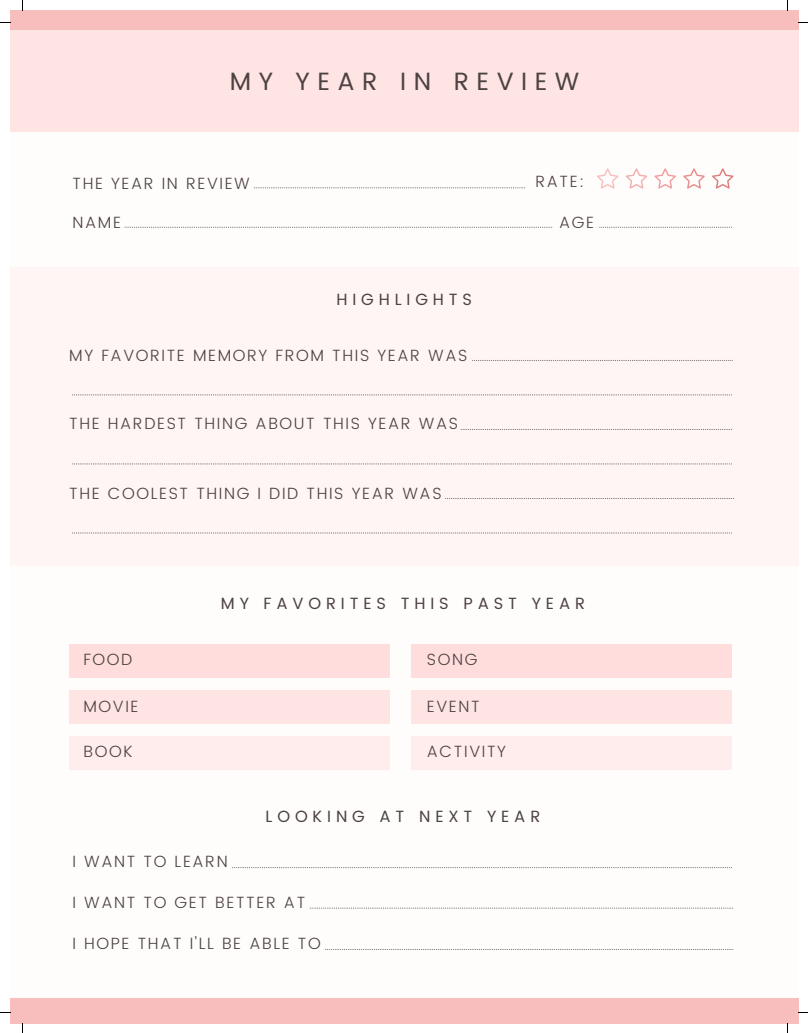
<style>
.page{position:relative;width:808px;height:1033px;background:#fff}
.page>*{position:absolute;margin:0;border:0;box-sizing:border-box;transform-origin:0 0}
.t1{font:25px "Poppins";letter-spacing:.3em;color:#4d4242}
.t2{font:300 16.25px "Poppins";letter-spacing:.1em;color:#4d4242}
.t3{font:16.25px "Poppins";letter-spacing:.3em;color:#4d4242}
</style>
<div class="page">
<div style="left:10px;top:267px;width:788px;height:298px;background:#fff5f4"></div>
<div style="left:69px;top:644px;width:321px;height:34px;background:#fdd"></div>
<div style="left:69px;top:736px;width:321px;height:34px;background:#ffecec"></div>
<div style="left:69px;top:690px;width:321px;height:34px;background:#ffe4e4"></div>
<div style="left:411px;top:644px;width:320px;height:34px;background:#fdd"></div>
<div style="left:411px;top:736px;width:320px;height:34px;background:#ffecec"></div>
<div style="left:411px;top:690px;width:320px;height:34px;background:#ffe4e4"></div>
<svg style="left:125px;top:227px;width:427px;height:1px"></svg>
<svg style="left:599px;top:227px;width:133px;height:1px"></svg>
<svg style="left:254px;top:187px;width:271px;height:1px"></svg>
<svg style="left:232px;top:867px;width:499px;height:1px"></svg>
<svg style="left:472px;top:360px;width:260px;height:1px"></svg>
<svg style="left:460px;top:429px;width:272px;height:1px"></svg>
<svg style="left:445px;top:498px;width:289px;height:1px"></svg>
<svg style="left:72px;top:394px;width:659px;height:1px"></svg>
<svg style="left:72px;top:463px;width:659px;height:1px"></svg>
<svg style="left:72px;top:532px;width:658px;height:1px"></svg>
<svg style="left:310px;top:907px;width:423px;height:1px"></svg>
<svg style="left:325px;top:949px;width:408px;height:1px"></svg>
<svg style="left:597px;top:168px;width:21px;height:21px"></svg>
<svg style="left:654px;top:168px;width:22px;height:21px"></svg>
<svg style="left:625px;top:168px;width:22px;height:21px"></svg>
<svg style="left:683px;top:168px;width:21px;height:21px"></svg>
<svg style="left:712px;top:168px;width:21px;height:21px"></svg>
<div style="left:10px;top:10px;width:788px;height:122px;background:#ffe4e4"></div>
<div style="left:10px;top:10px;width:788px;height:20px;background:#f8bdbd"></div>
<div style="left:10px;top:998px;width:788px;height:25px;background:#f8bdbd"></div>
<p class="t1" style="left:230px;top:67px;width:351px">MY YEAR IN REVIEW</p>
<p class="t2" style="left:72px;top:173px;width:179px">THE YEAR IN REVIEW</p>
<p class="t2" style="left:72px;top:213px;width:50px">NAME</p>
<p class="t3" style="left:336px;top:290px;width:137px">HIGHLIGHTS</p>
<p class="t2" style="left:69px;top:346px;width:399px">MY FAVORITE MEMORY FROM THIS YEAR WAS</p>
<p class="t2" style="left:69px;top:414px;width:390px">THE HARDEST THING ABOUT THIS YEAR WAS</p>
<p class="t2" style="left:69px;top:484px;width:374px">THE COOLEST THING I DID THIS YEAR WAS</p>
<p class="t2" style="left:535px;top:172px;width:50px">RATE:</p>
<p class="t2" style="left:559px;top:213px;width:36px">AGE</p>
<p class="t3" style="left:221px;top:594px;width:366px">MY FAVORITES THIS PAST YEAR</p>
<p class="t2" style="left:83px;top:650px;width:50px">FOOD</p>
<p class="t2" style="left:427px;top:650px;width:52px">SONG</p>
<p class="t2" style="left:83px;top:697px;width:57px">MOVIE</p>
<p class="t2" style="left:427px;top:697px;width:54px">EVENT</p>
<p class="t2" style="left:83px;top:742px;width:51px">BOOK</p>
<p class="t2" style="left:427px;top:742px;width:81px">ACTIVITY</p>
<p class="t2" style="left:72px;top:852px;width:157px">I WANT TO LEARN</p>
<p class="t3" style="left:265px;top:806px;width:276px">LOOKING AT NEXT YEAR</p>
<p class="t2" style="left:72px;top:893px;width:234px">I WANT TO GET BETTER AT</p>
<p class="t2" style="left:72px;top:934px;width:250px">I HOPE THAT I'LL BE ABLE TO</p>
</div>
